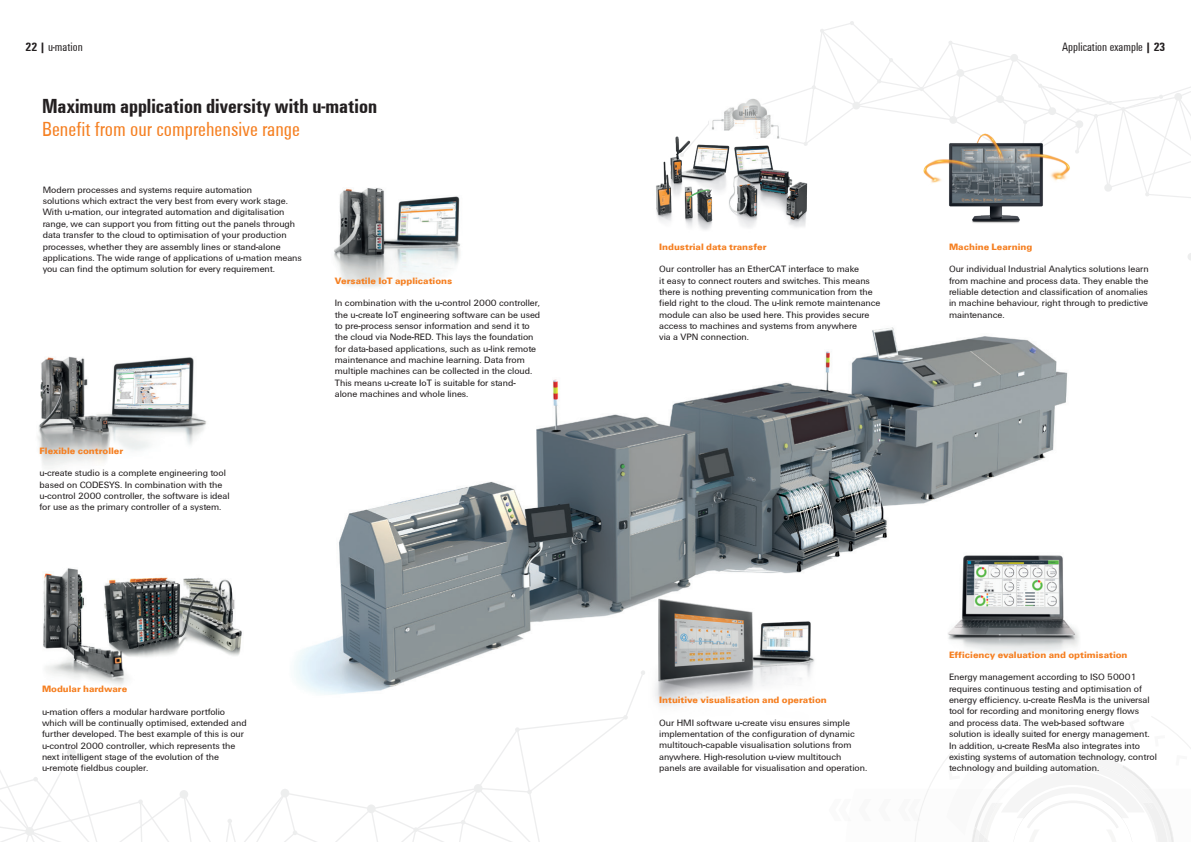
<style>
.page{position:relative;width:1191px;height:842px;background:#fff}
.page>*{position:absolute;margin:0;border:0;box-sizing:border-box;transform-origin:0 0}
.t1{font:700 21px "Weidmueller Condensed";color:#231f20}
.t2{font:21px "Weidmueller Condensed";color:#f57f21}
.t3{font:12.5px "Weidmueller Condensed";color:#231f20}
.t4{font:9.5px/11.3px "Weidmueller";color:#231f20}
.t5{font:700 9.5px "Weidmueller";color:#f57f21}
.s1{font-weight:700}
</style>
<div class="page">
<img style="left:299px;top:379px;width:767px;height:275px">
<img style="left:943px;top:548px;width:136px;height:107px">
<svg style="left:915px;top:716px;width:276px;height:126px"></svg>
<img style="left:37px;top:356px;width:169px;height:110px">
<svg style="left:804px;top:327px;width:264px;height:70px"></svg>
<svg style="left:1104px;top:87px;width:87px;height:173px"></svg>
<svg style="left:779px;top:21px;width:384px;height:142px"></svg>
<svg style="left:294px;top:654px;width:187px;height:17px"></svg>
<svg style="left:294px;top:671px;width:349px;height:44px"></svg>
<svg style="left:0;top:715px;width:628px;height:127px"></svg>
<img style="left:334px;top:188px;width:126px;height:99px">
<img style="left:656px;top:116px;width:154px;height:114px">
<img style="left:709px;top:99px;width:71px;height:39px">
<img style="left:43px;top:568px;width:84px;height:117px">
<img style="left:99px;top:568px;width:143px;height:100px">
<img style="left:643px;top:569px;width:196px;height:138px">
<img style="left:915px;top:113px;width:161px;height:110px">
<h2 class="t3" style="left:26px;top:39px;width:59px"><span class="s1">22 |</span> u-mation</h2>
<h2 class="t3" style="left:1062px;top:39px;width:105px">Application example <span class="s1">| 23</span></h2>
<h1 class="t1" style="left:42px;top:94px;width:336px">Maximum application diversity with u-mation</h1>
<h1 class="t2" style="left:42px;top:117px;width:259px">Benefit from our comprehensive range</h1>
<p class="t4" style="left:43px;top:184px;width:261px">Modern processes and systems require automation<br>solutions which extract the very best from every work stage.<br>With u-mation, our integrated automation and digitalisation range, we can support you from fitting out the panels through data transfer to the cloud to optimisation of your production processes, whether they are assembly lines or stand-alone applications. The wide range of applications of u-mation means you can find the optimum solution for every requirement.</p>
<p class="t5" style="left:40px;top:445px;width:85px">Flexible controller</p>
<p class="t4" style="left:40px;top:467px;width:191px">u-create studio is a complete engineering tool based on CODESYS. In combination with the u-control 2000 controller, the software is ideal for use as the primary controller of a system.</p>
<p class="t5" style="left:335px;top:275px;width:119px">Versatile IoT applications</p>
<p class="t4" style="left:335px;top:297px;width:207px">In combination with the u-control 2000 controller, the u-create IoT engineering software can be used to pre-process sensor information and send it to the cloud via Node-RED. This lays the foundation for data-based applications, such as u-link remote maintenance and machine learning. Data from multiple machines can be collected in the cloud.<br>This means u-create IoT is suitable for stand&shy;alone machines and whole lines.</p>
<p class="t5" style="left:42px;top:683px;width:87px">Modular hardware</p>
<p class="t4" style="left:42px;top:705px;width:206px">u-mation offers a modular hardware portfolio which will be continually optimised, extended and further developed. The best example of this is our u-control 2000 controller, which represents the next intelligent stage of the evolution of the u-remote fieldbus coupler.</p>
<p class="t5" style="left:659px;top:241px;width:109px">Industrial data transfer</p>
<p class="t4" style="left:659px;top:263px;width:223px">Our controller has an EtherCAT interface to make<br>it easy to connect routers and switches. This means there is nothing preventing communication from the field right to the cloud. The u-link remote maintenance module can also be used here. This provides secure access to machines and systems from anywhere<br>via a VPN connection.</p>
<p class="t5" style="left:949px;top:241px;width:85px">Machine Learning</p>
<p class="t4" style="left:949px;top:263px;width:201px;text-align:justify">Our individual Industrial Analytics solutions learn from machine and process data. They enable the reliable detection and classification of anomalies in machine behaviour, right through to predictive maintenance.</p>
<p class="t5" style="left:659px;top:694px;width:169px">Intuitive visualisation and operation</p>
<p class="t4" style="left:659px;top:717px;width:209px">Our HMI software u-create visu ensures simple implementation of the configuration of dynamic multitouch-capable visualisation solutions from anywhere. High-resolution u-view multitouch panels are available for visualisation and operation.</p>
<p class="t5" style="left:949px;top:649px;width:180px">Efficiency evaluation and optimisation</p>
<p class="t4" style="left:949px;top:671px;width:209px">Energy management according to ISO 50001 requires continuous testing and optimisation of energy efficiency. u-create ResMa is the universal tool for recording and monitoring energy flows and process data. The web-based software solution is ideally suited for energy management.<br>In addition, u-create ResMa also integrates into existing systems of automation technology, control technology and building automation.</p>
</div>
